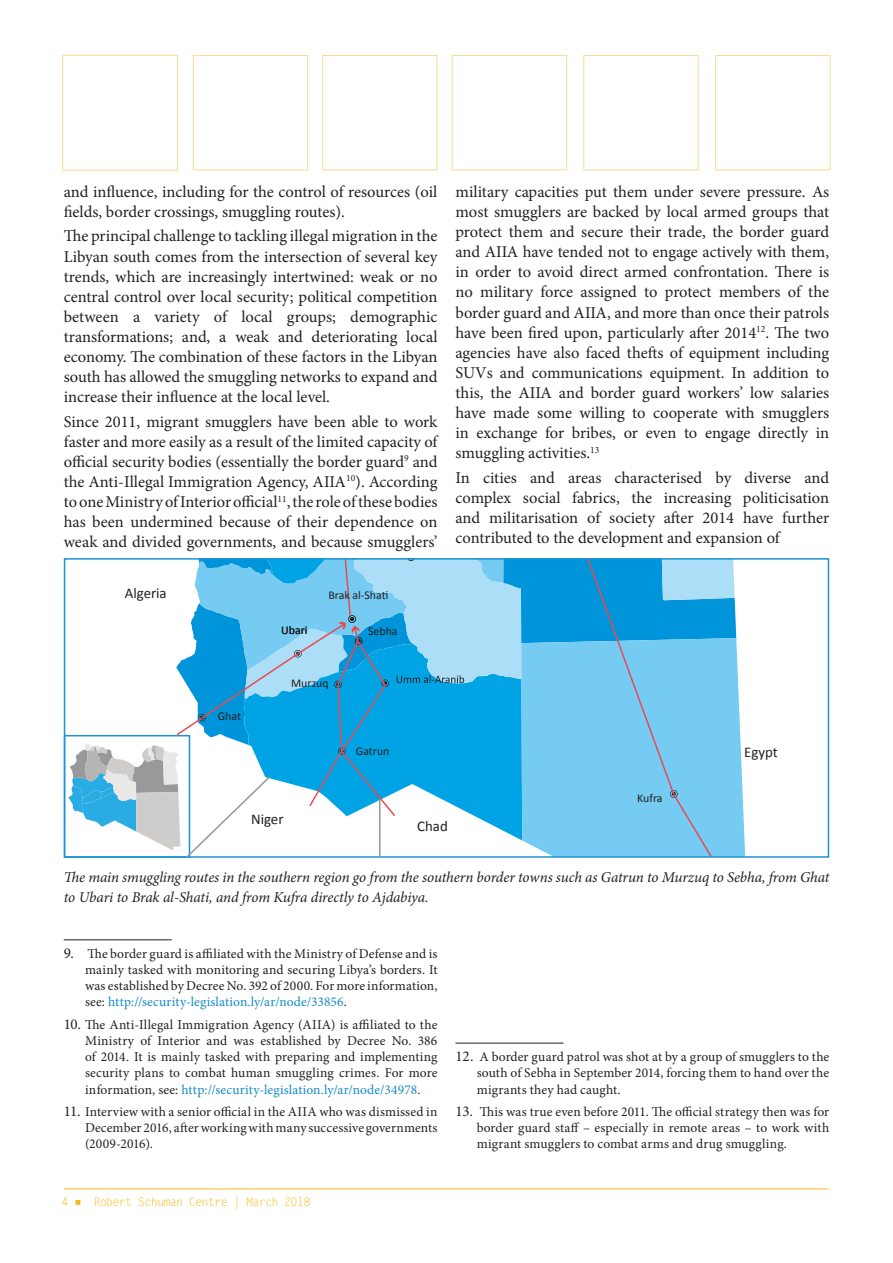
<style>
.page{position:relative;width:893px;height:1263px;background:#fff}
.page>*{position:absolute;margin:0;border:0;box-sizing:border-box;transform-origin:0 0}
.t1{font:26.7px "Adobe Arabic";color:#231f20}
.body_text{font:16.5px/20.1px "Minion Pro";color:#231f20;text-align:justify}
.t2{font:italic 15px/20.1px "Minion Pro";letter-spacing:-.01em;color:#231f20}
.t3{font:14.85px "Calibri";color:#231f20}
.footnotes{font:13.5px/16.2px "Minion Pro";letter-spacing:.01em;color:#231f20;text-align:justify}
.t4{font:12px "Letter Gothic Std";letter-spacing:-.07em;color:#f8b81c}
.t5{font:11.85px "Calibri";color:#231f20}
.s1{font-size:15px}
.s2{color:#168ac8}
</style>
<div class="page">
<hr style="left:64px;top:1189px;width:764px;height:1px;background:#f8b81c">
<hr style="left:64px;top:939px;width:108px;height:1px;background:#231f20">
<hr style="left:455px;top:1043px;width:108px;height:1px;background:#231f20">
<svg style="left:736px;top:632px;width:10px;height:223px"></svg>
<div style="left:64px;top:735px;width:126px;height:123px;border:2px solid #1b94d3"></div>
<svg style="left:69px;top:559px;width:667px;height:299px"></svg>
<p class="body_text" style="left:64px;top:182px;width:375px">and influence, including for the control of resources (oil fields, border crossings, smuggling routes).</p>
<p class="body_text" style="left:64px;top:226px;width:375px">The principal challenge to tackling illegal migration in the Libyan south comes from the intersection of several key trends, which are increasingly intertwined: weak or no central control over local security; political competition between a variety of local groups; demographic transformations; and, a weak and deteriorating local economy. The combination of these factors in the Libyan south has allowed the smuggling networks to expand and increase their influence at the local level.</p>
<p class="body_text" style="left:64px;top:411px;width:375px">Since 2011, migrant smugglers have been able to work faster and more easily as a result of the limited capacity of official security bodies (essentially the border guard<sup>9</sup> and the Anti-Illegal Immigration Agency, AIIA<sup>10</sup>). According to one Ministry of Interior official<sup>11</sup>, the role of these bodies has been undermined because of their dependence on weak and divided governments, and because smugglers’</p>
<p class="t1" style="left:126px;top:299px;width:177px">Title: Southern region</p>
<p class="t5" style="left:299px;top:412px;width:42px">Gharyan</p>
<p class="t3" style="left:125px;top:583px;width:43px">Algeria</p>
<p class="t5" style="left:281px;top:622px;width:28px">Ubari</p>
<p class="t5" style="left:328px;top:588px;width:62px">Brak al-Shati</p>
<p class="t5" style="left:368px;top:624px;width:31px">Sebha</p>
<p class="body_text" style="left:455px;top:182px;width:375px">military capacities put them under severe pressure. As most smugglers are backed by local armed groups that protect them and secure their trade, the border guard and AIIA have tended not to engage actively with them, in order to avoid direct armed confrontation. There is no military force assigned to protect members of the border guard and AIIA, and more than once their patrols have been fired upon, particularly after 2014<sup>12</sup>. The two agencies have also faced thefts of equipment including SUVs and communications equipment. In addition to this, the AIIA and border guard workers’ low salaries have made some willing to cooperate with smugglers in exchange for bribes, or even to engage directly in smuggling activities.<sup>13</sup></p>
<p class="body_text" style="left:455px;top:467px;width:375px">In cities and areas characterised by diverse and complex social fabrics, the increasing politicisation and militarisation of society after 2014 have further contributed to the development and expansion of</p>
<p class="t5" style="left:218px;top:708px;width:25px">Ghat</p>
<p class="t5" style="left:291px;top:675px;width:39px">Murzuq</p>
<p class="t5" style="left:356px;top:744px;width:35px">Gatrun</p>
<p class="t3" style="left:251px;top:810px;width:34px">Niger</p>
<p class="t3" style="left:417px;top:816px;width:32px">Chad</p>
<p class="t5" style="left:637px;top:790px;width:27px">Kufra</p>
<p class="t3" style="left:744px;top:743px;width:35px">Egypt</p>
<p class="t2" style="left:64px;top:867px;width:767px">The main smuggling routes in the southern region go from the southern border towns such as Gatrun to Murzuq to Sebha, from Ghat to Ubari to Brak al-Shati, and from Kufra directly to Ajdabiya.</p>
<p class="footnotes" style="left:85px;top:945px;width:354px;text-indent:-21px"><span class="s1">9.</span> The border guard is affiliated with the Ministry of Defense and is mainly tasked with monitoring and securing Libya’s borders. It was established by Decree No. 392 of 2000. For more information, see: <span class="s2">http://security-legislation.ly/ar/node/33856</span>.</p>
<p class="footnotes" style="left:85px;top:1016px;width:354px;text-indent:-21px"><span class="s1">10.</span> The Anti-Illegal Immigration Agency (AIIA) is affiliated to the Ministry of Interior and was established by Decree No. 386 of 2014. It is mainly tasked with preparing and implementing security plans to combat human smuggling crimes. For more information, see: <span class="s2">http://security-legislation.ly/ar/node/34978</span>.</p>
<p class="footnotes" style="left:85px;top:1103px;width:354px;text-indent:-21px"><span class="s1">11.</span> Interview with a senior official in the AIIA who was dismissed in December 2016, after working with many successive governments (2009-2016).</p>
<p class="t4" style="left:62px;top:1195px;width:250px">4 ■ Robert Schuman Centre | March 2018</p>
<p class="footnotes" style="left:477px;top:1049px;width:354px;text-indent:-21px"><span class="s1">12.</span> A border guard patrol was shot at by a group of smugglers to the south of Sebha in September 2014, forcing them to hand over the migrants they had caught.</p>
<p class="footnotes" style="left:477px;top:1103px;width:354px;text-indent:-21px"><span class="s1">13.</span> This was true even before 2011. The official strategy then was for border guard staff – especially in remote areas – to work with migrant smugglers to combat arms and drug smuggling.</p>
</div>
